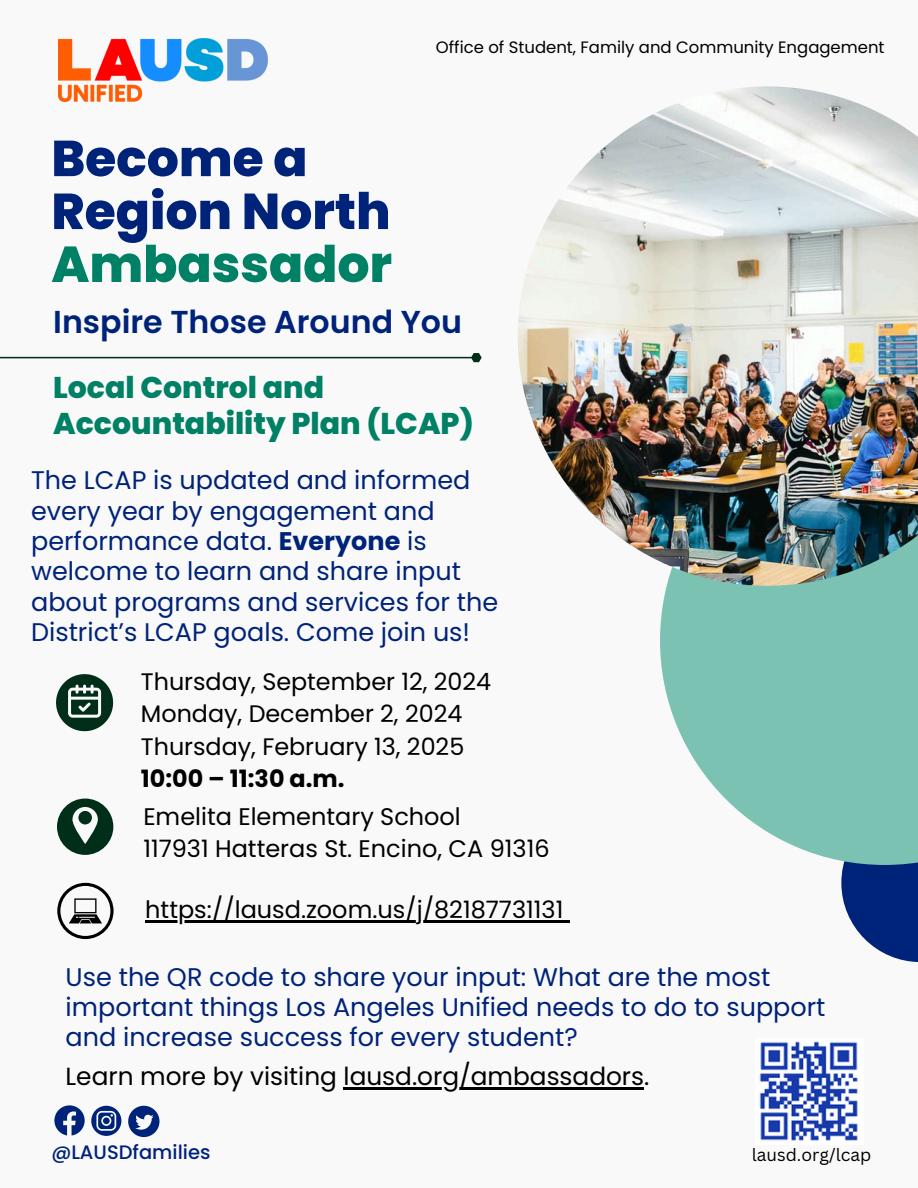
<style>
.page{position:relative;width:918px;height:1188px;background:#f9f9f9}
.page>*{position:absolute;margin:0;border:0;box-sizing:border-box;transform-origin:0 0}
.t1{font:800 50.4px/52.9px "Poppins";color:#00237a}
.t2{font:600 31.65px "Poppins";color:#00237a}
.t3{font:800 30px/36px "Poppins";color:#008064}
.t4{font:25.5px/30.3px "Poppins";color:#00237a}
.t5{font:24.75px "Poppins";color:#000}
.t6{font:24px/32.7px "Poppins";color:#000}
.t7{font:23.85px/32.7px "Poppins";color:#000}
.t8{font:500 19.5px "Poppins";color:#00237a}
.t9{font:17.4px "Canva Sans";color:#000}
.t10{font:16.5px "Poppins";color:#000}
.s1{color:#008064}
.s2{font-weight:700}
</style>
<div class="page">
<img style="left:59px;top:39px;width:208px;height:63px">
<svg style="left:841px;top:865px;width:77px;height:97px;fill:#00237a"></svg>
<div style="left:660px;top:416px;width:258px;height:449px;background:#7bc2b2"></div>
<img style="left:518px;top:86px;width:400px;height:500px">
<svg style="left:56px;top:674px;width:57px;height:57px"></svg>
<svg style="left:57px;top:799px;width:56px;height:56px"></svg>
<svg style="left:57px;top:883px;width:57px;height:56px"></svg>
<hr style="left:145px;top:920px;width:418px;height:3px;background:#000">
<svg style="left:563px;top:920px;width:7px;height:3px"></svg>
<svg style="left:0;top:353px;width:482px;height:9px"></svg>
<svg style="left:128px;top:1106px;width:31px;height:31px"></svg>
<svg style="left:91px;top:1106px;width:30px;height:30px"></svg>
<svg style="left:54px;top:1105px;width:31px;height:31px"></svg>
<img style="left:760px;top:1041px;width:98px;height:100px">
<hr style="left:344px;top:1087px;width:300px;height:2px;background:#000">
<p class="t10" style="left:436px;top:36px;width:450px">Office of Student, Family and Community Engagement</p>
<p class="t1" style="left:51px;top:132px;width:342px">Become a<br>Region North<br><span class="s1">Ambassador</span></p>
<h2 class="t2" style="left:53px;top:300px;width:410px">Inspire Those Around You</h2>
<h3 class="t3" style="left:53px;top:370px;width:422px">Local Control and<br>Accountability Plan (LCAP)</h3>
<p class="t4" style="left:31px;top:465px;width:469px">The LCAP is updated and informed every year by engagement and performance data. <span class="s2">Everyone</span> is welcome to learn and share input about programs and services for the<br>District’s LCAP goals. Come join us!</p>
<h3 class="t7" style="left:141px;top:665px;width:352px">Thursday, September 12, 2024<br>Monday, December 2, 2024<br>Thursday, February 13, 2025<br><span class="s2">10:00 – 11:30 a.m.</span></h3>
<h1 class="t6" style="left:143px;top:800px;width:408px">Emelita Elementary School<br>117931 Hatteras St. Encino, CA 91316</h1>
<h2 class="t6" style="left:145px;top:893px;width:420px">https://lausd.zoom.us/j/82187731131</h2>
<p class="t4" style="left:66px;top:962px;width:761px">Use the QR code to share your input: What are the most important things Los Angeles Unified needs to do to support and increase success for every student?</p>
<p class="t5" style="left:66px;top:1059px;width:585px">Learn more by visiting lausd.org/ambassadors.</p>
<h3 class="t8" style="left:51px;top:1139px;width:161px">@LAUSDfamilies</h3>
<p class="t9" style="left:752px;top:1143px;width:121px">lausd.org/lcap</p>
</div>
